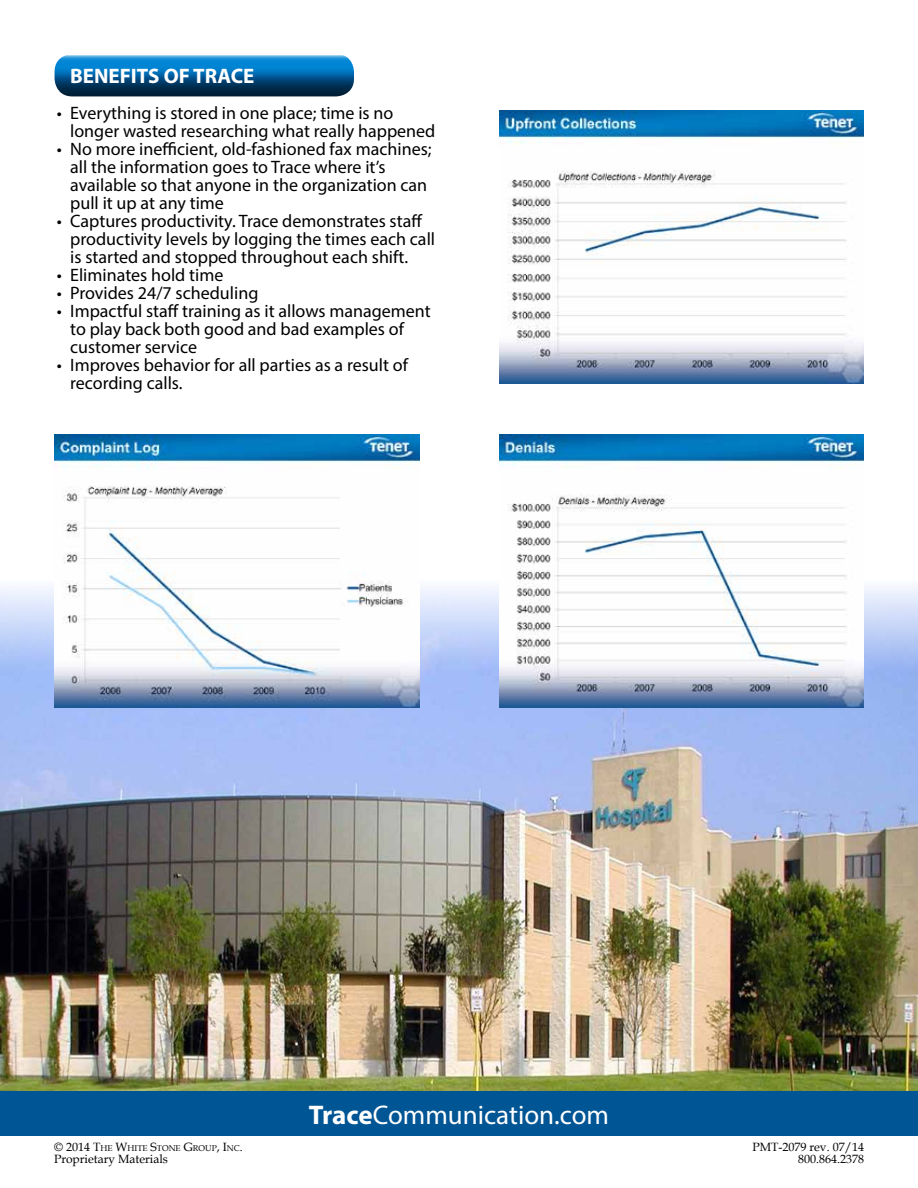
<style>
.page{position:relative;width:918px;height:1188px;background:#fff}
.page>*{position:absolute;margin:0;border:0;box-sizing:border-box;transform-origin:0 0}
.t1{font:27px "Myriad Pro";color:#fff}
.t2{font:700 21px "Myriad Pro";color:#fff}
.t3{font:18px/18px "Myriad Pro";color:#000}
.t4{font:12px "Book Antiqua";color:#000}
.t5{font:12px "Book Antiqua";color:#000}
.t6{font:8.4px "Book Antiqua";color:#000}
.s1{font-size:12px}
.s2{font-weight:700}
</style>
<div class="page">
<img style="left:0;top:587px;width:918px;height:504px">
<svg style="left:55px;top:55px;width:299px;height:41px;background:#0c6098"></svg>
<img style="left:500px;top:434px;width:364px;height:274px">
<img style="left:55px;top:434px;width:364px;height:274px">
<img style="left:500px;top:110px;width:364px;height:274px">
<div style="left:0;top:1091px;width:918px;height:45px;background:#005595"></div>
<p class="t2" style="left:70px;top:62px;width:186px">BENEFITS OF TRACE</p>
<p class="t3" style="left:70px;top:104px;width:367px;text-indent:-14px">• Everything is stored in one place; time is no longer wasted researching what really happened</p>
<p class="t3" style="left:70px;top:140px;width:363px;text-indent:-14px">• No more inefficient, old-fashioned fax machines; all the information goes to Trace where it’s available so that anyone in the organization can pull it up at any time</p>
<p class="t3" style="left:70px;top:212px;width:366px;text-indent:-14px">• Captures productivity. Trace demonstrates staff productivity levels by logging the times each call is started and stopped throughout each shift.</p>
<p class="t3" style="left:57px;top:266px;width:168px">• Eliminates hold time</p>
<p class="t3" style="left:57px;top:284px;width:203px">• Provides 24/7 scheduling</p>
<p class="t3" style="left:70px;top:302px;width:362px;text-indent:-14px">• Impactful staff training as it allows management to play back both good and bad examples of customer service</p>
<p class="t3" style="left:70px;top:356px;width:339px;text-indent:-14px">• Improves behavior for all parties as a result of recording calls.</p>
<p class="t6" style="left:54px;top:1143px;width:190px"><span class="s1">© 2014</span> <span class="s1">T</span>HE <span class="s1">W</span>HITE <span class="s1">S</span>TONE <span class="s1">G</span>ROUP<span class="s1">, I</span>NC<span class="s1">.</span></p>
<p class="t4" style="left:54px;top:1151px;width:115px">Proprietary Materials</p>
<h1 class="t1" style="left:309px;top:1098px;width:302px"><span class="s2">Trace</span>Communication.com</h1>
<p class="t4" style="left:753px;top:1138px;width:113px">PMT-2079 rev. 07/14</p>
<p class="t5" style="left:798px;top:1150px;width:67px">800.864.2378</p>
</div>
